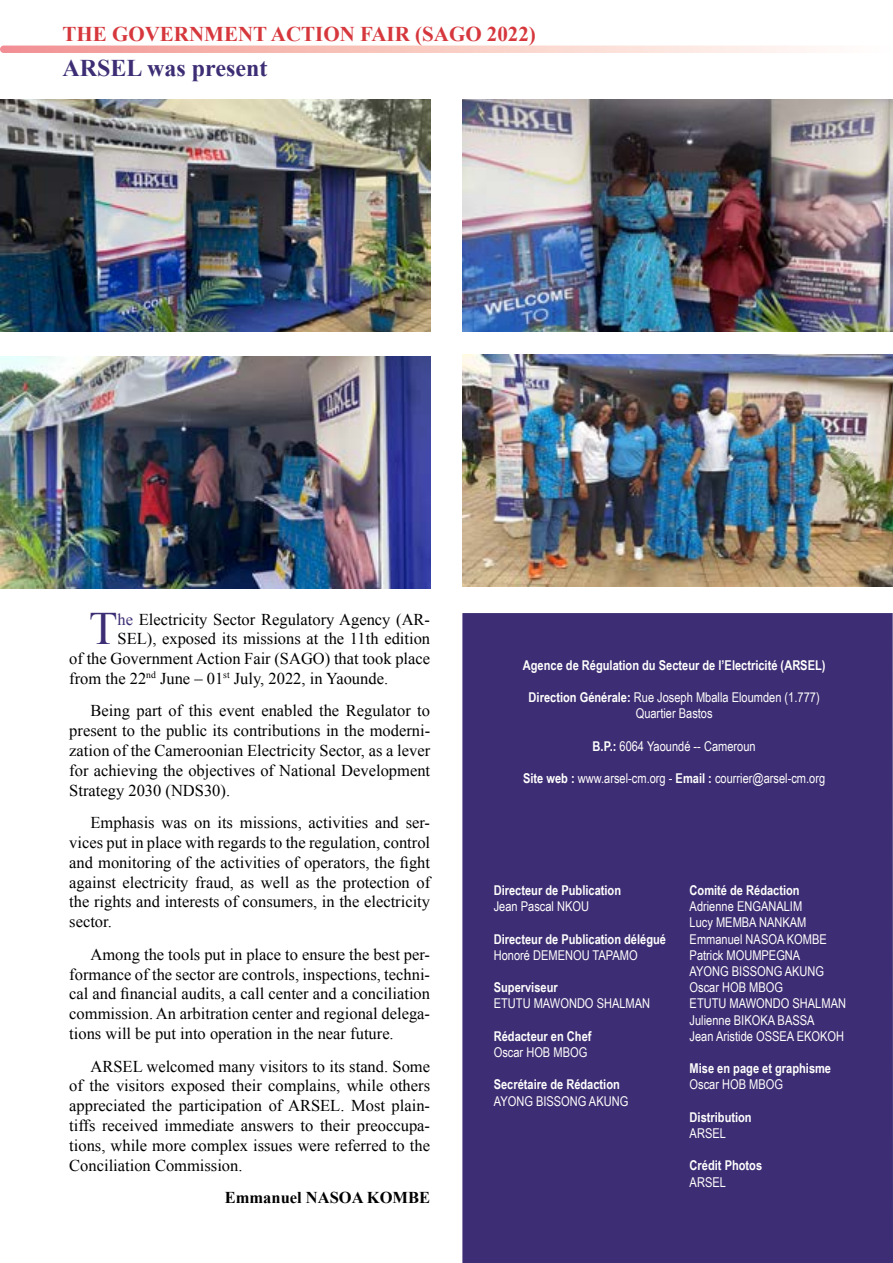
<style>
.page{position:relative;width:893px;height:1263px;background:#fff}
.page>*{position:absolute;margin:0;border:0;box-sizing:border-box;transform-origin:0 0}
.t1{font:46.35px "Times New Roman";color:#3d2d74}
.t2{font:700 24px "Times New Roman";color:#3d2d74}
.t3{font:700 21px "Times New Roman";color:#d6373c}
.t4{font:16.5px/19.8px "Times New Roman";color:#000;text-align:justify}
.t5{font:700 16.5px "Times New Roman";color:#000}
.t6{font:13.5px/16.2px "Arial Narrow";color:#fffffd}
.t7{font:700 13.5px "Arial Narrow";color:#fffffd}
.s1{color:#3d2d74}
.s2{font-weight:700}
</style>
<div class="page">
<svg style="left:0;top:46px;width:892px;height:7px;background:#f8cbc5"></svg>
<img style="left:0;top:99px;width:430px;height:232px">
<img style="left:0;top:356px;width:430px;height:232px">
<img style="left:462px;top:355px;width:430px;height:232px">
<div style="left:462px;top:613px;width:431px;height:650px;background:#3d2d74"></div>
<img style="left:462px;top:99px;width:430px;height:232px">
<p class="t3" style="left:62px;top:19px;width:475px">THE GOVERNMENT ACTION FAIR (SAGO 2022)</p>
<h2 class="t2" style="left:62px;top:52px;width:206px">ARSEL was present</h2>
<h1 class="t1" style="left:89px;top:598px;width:30px">T</h1>
<p class="t4" style="left:118px;top:609px;width:314px"><span class="s1">he</span> Electricity Sector Regulatory Agency (AR-</p>
<p class="t4" style="left:118px;top:629px;width:314px">SEL), exposed its missions at the 11th edition</p>
<p class="t4" style="left:69px;top:648px;width:362px">of the Government Action Fair (SAGO) that took place</p>
<p class="t4" style="left:69px;top:668px;width:320px">from the 22<sup>nd</sup> June – 01<sup>st</sup> July, 2022, in Yaounde.</p>
<p class="t4" style="left:69px;top:701px;width:362px;text-indent:21px">Being part of this event enabled the Regulator to present to the public its contributions in the moderni&shy;zation of the Cameroonian Electricity Sector, as a lever for achieving the objectives of National Development Strategy 2030 (NDS30).</p>
<p class="t4" style="left:69px;top:812px;width:362px;text-indent:21px">Emphasis was on its missions, activities and ser&shy;vices put in place with regards to the regulation, control and monitoring of the activities of operators, the fight against electricity fraud, as well as the protection of the rights and interests of consumers, in the electricity sector.</p>
<p class="t4" style="left:69px;top:944px;width:362px;text-indent:21px">Among the tools put in place to ensure the best per&shy;formance of the sector are controls, inspections, techni&shy;cal and financial audits, a call center and a conciliation commission. An arbitration center and regional delega&shy;tions will be put into operation in the near future.</p>
<p class="t4" style="left:69px;top:1056px;width:362px;text-indent:21px">ARSEL welcomed many visitors to its stand. Some of the visitors exposed their complains, while others appreciated the participation of ARSEL. Most plain&shy;tiffs received immediate answers to their preoccupa&shy;tions, while more complex issues were referred to the Conciliation Commission.</p>
<p class="t5" style="left:225px;top:1186px;width:207px">Emmanuel NASOA KOMBE</p>
<p class="t7" style="left:523px;top:655px;width:304px">Agence de Régulation du Secteur de l’Electricité (ARSEL)</p>
<p class="t6" style="left:529px;top:689px;width:293px;text-align:center"><span class="s2">Direction Générale:</span> Rue Joseph Mballa Eloumden (1.777)<br>Quartier Bastos</p>
<p class="t6" style="left:593px;top:737px;width:165px"><span class="s2">B.P.:</span> 6064 Yaoundé -- Cameroun</p>
<p class="t6" style="left:523px;top:770px;width:304px"><span class="s2">Site web :</span> www.arsel-cm.org - <span class="s2">Email :</span> courrier@arsel-cm.org</p>
<p class="t7" style="left:494px;top:880px;width:129px">Directeur de Publication</p>
<p class="t6" style="left:494px;top:898px;width:97px">Jean Pascal NKOU</p>
<p class="t7" style="left:494px;top:928px;width:174px">Directeur de Publication délégué</p>
<p class="t6" style="left:494px;top:946px;width:145px">Honoré DEMENOU TAPAMO</p>
<p class="t7" style="left:494px;top:977px;width:65px">Superviseur</p>
<p class="t6" style="left:494px;top:995px;width:158px">ETUTU MAWONDO SHALMAN</p>
<p class="t7" style="left:494px;top:1026px;width:99px">Rédacteur en Chef</p>
<p class="t6" style="left:494px;top:1043px;width:95px">Oscar HOB MBOG</p>
<p class="t7" style="left:494px;top:1074px;width:128px">Secrétaire de Rédaction</p>
<p class="t6" style="left:494px;top:1092px;width:136px">AYONG BISSONG AKUNG</p>
<p class="t7" style="left:690px;top:880px;width:112px">Comité de Rédaction</p>
<p class="t6" style="left:690px;top:898px;width:158px">Adrienne ENGANALIM<br>Lucy MEMBA NANKAM<br>Emmanuel NASOA KOMBE<br>Patrick MOUMPEGNA<br>AYONG BISSONG AKUNG<br>Oscar HOB MBOG<br>ETUTU MAWONDO SHALMAN<br>Julienne BIKOKA BASSA<br>Jean Aristide OSSEA EKOKOH</p>
<p class="t7" style="left:690px;top:1058px;width:143px">Mise en page et graphisme</p>
<p class="t6" style="left:690px;top:1076px;width:95px">Oscar HOB MBOG</p>
<p class="t7" style="left:690px;top:1107px;width:64px">Distribution</p>
<p class="t6" style="left:690px;top:1124px;width:38px">ARSEL</p>
<p class="t7" style="left:690px;top:1155px;width:74px">Crédit Photos</p>
<p class="t6" style="left:690px;top:1173px;width:38px">ARSEL</p>
</div>
